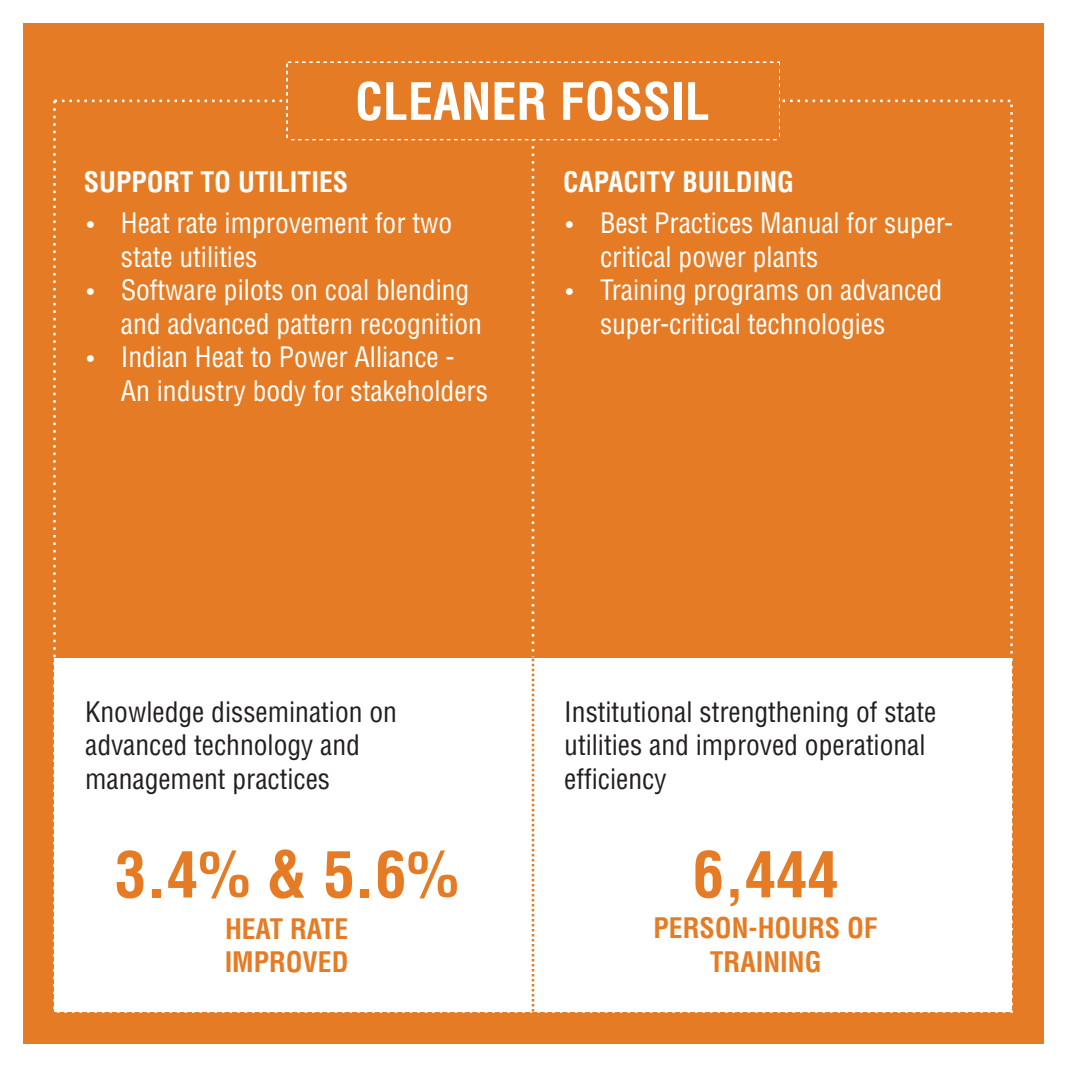
<style>
.page{position:relative;width:1066px;height:1066px;background:#fff}
.page>*{position:absolute;margin:0;border:0;box-sizing:border-box;transform-origin:0 0}
.t1{font:62.5px "Switzerland Condensed";color:#e57c25}
.t2{font:50px "Switzerland Condensed";color:#fff}
.t3{font:27.5px/33.5px "Switzerland Condensed";color:#fff}
.t4{font:27.5px/33.5px "Switzerland Condensed";color:#231f20}
.t5{font:27.5px/33px "Switzerland Condensed";color:#e57c25;text-align:center}
</style>
<div class="page">
<div style="left:23px;top:23px;width:1020px;height:1020px;background:#e57c25"></div>
<div style="left:54px;top:658px;width:957px;height:353px;background:#fff"></div>
<div style="left:286px;top:61px;width:493px;height:79px;border:4px dashed #fff"></div>
<div style="left:288px;top:63px;width:489px;height:75px;background:#e57c25"></div>
<svg style="left:531px;top:138px;width:3px;height:873px"></svg>
<h2 class="t2" style="left:355px;top:71px;width:356px">CLEANER FOSSIL</h2>
<p class="t3" style="left:84px;top:169px;width:265px">SUPPORT TO UTILITIES</p>
<p class="t3" style="left:563px;top:169px;width:232px">CAPACITY BUILDING</p>
<p class="t3" style="left:121px;top:210px;width:368px">Heat rate improvement for two state utilities<br>Software pilots on coal blending and advanced pattern recognition<br>Indian Heat to Power Alliance -<br>An industry body for stakeholders</p>
<p class="t3" style="left:599px;top:210px;width:354px">Best Practices Manual for super&shy;critical power plants<br>Training programs on advanced super-critical technologies</p>
<p class="t4" style="left:85px;top:698px;width:313px">Knowledge dissemination on advanced technology and management practices</p>
<p class="t4" style="left:564px;top:698px;width:373px">Institutional strengthening of state utilities and improved operational efficiency</p>
<h1 class="t1" style="left:115px;top:836px;width:345px">3.4% &amp; 5.6%</h1>
<p class="t5" style="left:224px;top:915px;width:125px;text-align:left">HEAT RATE<br>IMPROVED</p>
<h1 class="t1" style="left:692px;top:836px;width:147px">6,444</h1>
<p class="t5" style="left:653px;top:915px;width:225px">PERSON-HOURS OF<br>TRAINING</p>
</div>
